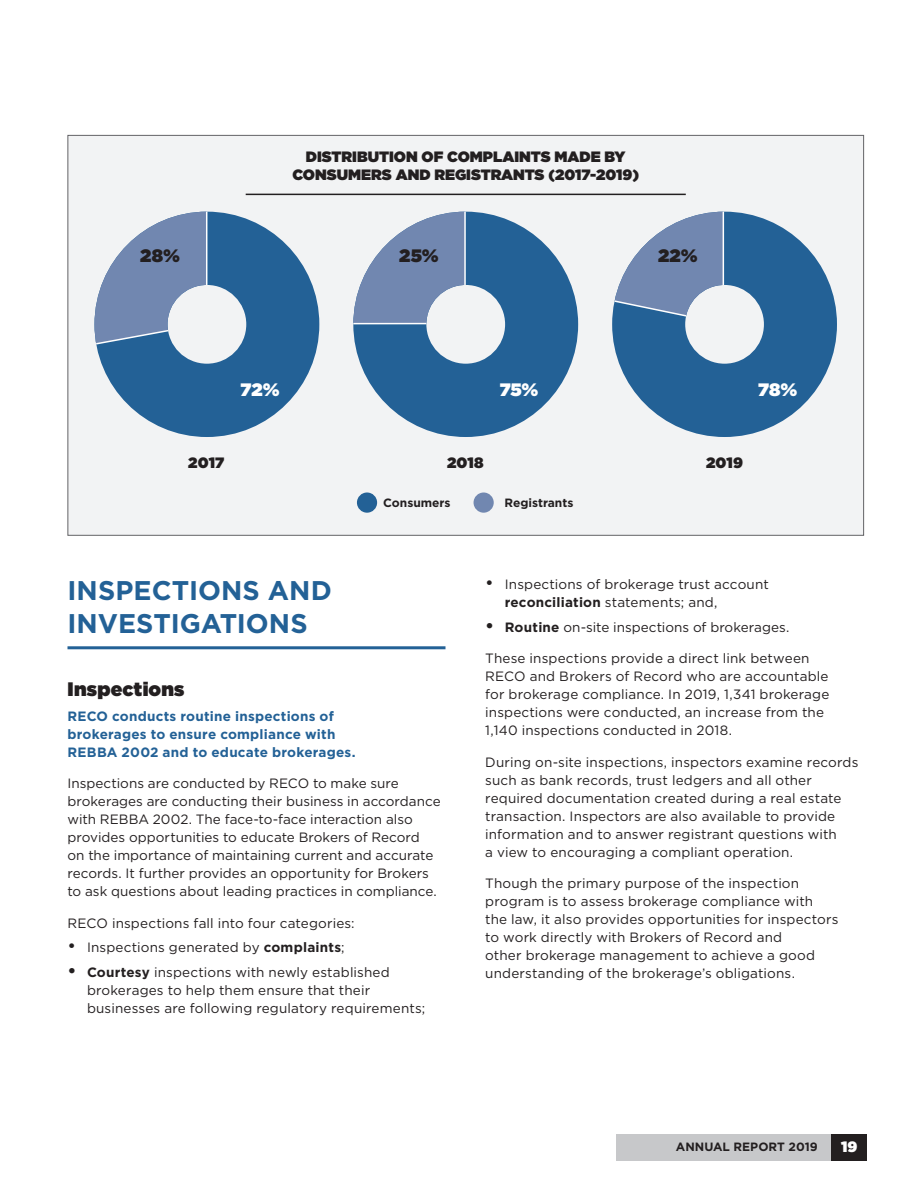
<style>
.page{position:relative;width:918px;height:1188px;background:#fff}
.page>*{position:absolute;margin:0;border:0;box-sizing:border-box;transform-origin:0 0}
.t1{font:700 27px/33px "Gotham";color:#236196}
.t2{font:900 19.5px "Gotham";letter-spacing:.01em;color:#231f20}
.t3{font:900 18px "Gotham";color:#fff}
.t4{font:900 18px "Gotham";color:#231f20}
.t5{font:900 15px/18px "Gotham";color:#231f20;text-align:center}
.t6{font:900 15px "Gotham";color:#fff}
.t7{font:13.5px/18px "Gotham";letter-spacing:.005em;color:#231f20}
.t8{font:700 13.5px/18px "Gotham";letter-spacing:.015em;color:#236196}
.t9{font:700 12px "Gotham";color:#231f20}
.s1{font-size:18px}
.s2{font-weight:700}
.s3{font-weight:700;font-size:18px}
</style>
<div class="page">
<div style="left:616px;top:1134px;width:216px;height:27px;background:#c7c8ca"></div>
<div style="left:832px;top:1134px;width:35px;height:27px;background:#231f20"></div>
<div style="left:67px;top:135px;width:797px;height:401px;background:#f2f3f4"></div>
<hr style="left:246px;top:194px;width:440px;height:1px;background:#231f20">
<div style="left:357px;top:493px;width:20px;height:20px;background:#236196;border-radius:50%"></div>
<div style="left:474px;top:493px;width:20px;height:20px;background:#7187b0;border-radius:50%"></div>
<hr style="left:68px;top:646px;width:378px;height:3px;background:#236196">
<svg style="left:94px;top:212px;width:225px;height:225px;fill:#236196"></svg>
<svg style="left:94px;top:212px;width:114px;height:137px"></svg>
<svg style="left:353px;top:212px;width:225px;height:225px;fill:#236196"></svg>
<svg style="left:353px;top:212px;width:114px;height:113px"></svg>
<svg style="left:612px;top:212px;width:225px;height:225px;fill:#236196"></svg>
<svg style="left:612px;top:212px;width:113px;height:113px"></svg>
<p class="t4" style="left:140px;top:243px;width:41px">28%</p>
<h4 class="t5" style="left:292px;top:148px;width:348px">DISTRIBUTION OF COMPLAINTS MADE BY<br>CONSUMERS AND REGISTRANTS (2017-2019)</h4>
<p class="t4" style="left:399px;top:243px;width:41px">25%</p>
<p class="t4" style="left:658px;top:243px;width:41px">22%</p>
<p class="t3" style="left:240px;top:377px;width:41px">72%</p>
<p class="t5" style="left:188px;top:454px;width:38px">2017</p>
<p class="t3" style="left:500px;top:377px;width:40px">75%</p>
<p class="t5" style="left:447px;top:454px;width:38px">2018</p>
<p class="t9" style="left:383px;top:495px;width:69px">Consumers</p>
<p class="t9" style="left:505px;top:495px;width:70px">Registrants</p>
<p class="t3" style="left:758px;top:377px;width:41px">78%</p>
<p class="t5" style="left:706px;top:454px;width:38px">2019</p>
<h3 class="t1" style="left:68px;top:574px;width:266px">INSPECTIONS AND<br>INVESTIGATIONS</h3>
<h4 class="t2" style="left:68px;top:675px;width:119px">Inspections</h4>
<p class="t8" style="left:68px;top:707px;width:290px">RECO conducts routine inspections of brokerages to ensure compliance with<br>REBBA 2002 and to educate brokerages.</p>
<p class="t7" style="left:68px;top:774px;width:375px">Inspections are conducted by RECO to make sure brokerages are conducting their business in accordance with REBBA 2002. The face-to-face interaction also provides opportunities to educate Brokers of Record<br>on the importance of maintaining current and accurate records. It further provides an opportunity for Brokers to ask questions about leading practices in compliance.</p>
<p class="t7" style="left:68px;top:913px;width:289px">RECO inspections fall into four categories:</p>
<p class="t7" style="left:68px;top:938px;width:279px"><span class="s1">•</span> Inspections generated by <span class="s2">complaints</span>;</p>
<p class="t7" style="left:87px;top:963px;width:340px;text-indent:-20px"><span class="s3">•</span> <span class="s2">Courtesy</span> inspections with newly established brokerages to help them ensure that their businesses are following regulatory requirements;</p>
<p class="t7" style="left:505px;top:575px;width:266px;text-indent:-20px"><span class="s1">•</span> Inspections of brokerage trust account <span class="s2">reconciliation</span> statements; and,</p>
<p class="t7" style="left:485px;top:618px;width:306px"><span class="s3">•</span> <span class="s2">Routine</span> on-site inspections of brokerages.</p>
<p class="t7" style="left:485px;top:649px;width:346px">These inspections provide a direct link between RECO and Brokers of Record who are accountable for brokerage compliance. In 2019, 1,341 brokerage inspections were conducted, an increase from the 1,140 inspections conducted in 2018.</p>
<p class="t7" style="left:485px;top:753px;width:375px">During on-site inspections, inspectors examine records such as bank records, trust ledgers and all other required documentation created during a real estate transaction. Inspectors are also available to provide information and to answer registrant questions with<br>a view to encouraging a compliant operation.</p>
<p class="t7" style="left:485px;top:874px;width:355px">Though the primary purpose of the inspection program is to assess brokerage compliance with the law, it also provides opportunities for inspectors to work directly with Brokers of Record and<br>other brokerage management to achieve a good understanding of the brokerage’s obligations.</p>
<p class="t9" style="left:676px;top:1139px;width:143px">ANNUAL REPORT 2019</p>
<p class="t6" style="left:841px;top:1136px;width:18px">19</p>
</div>
